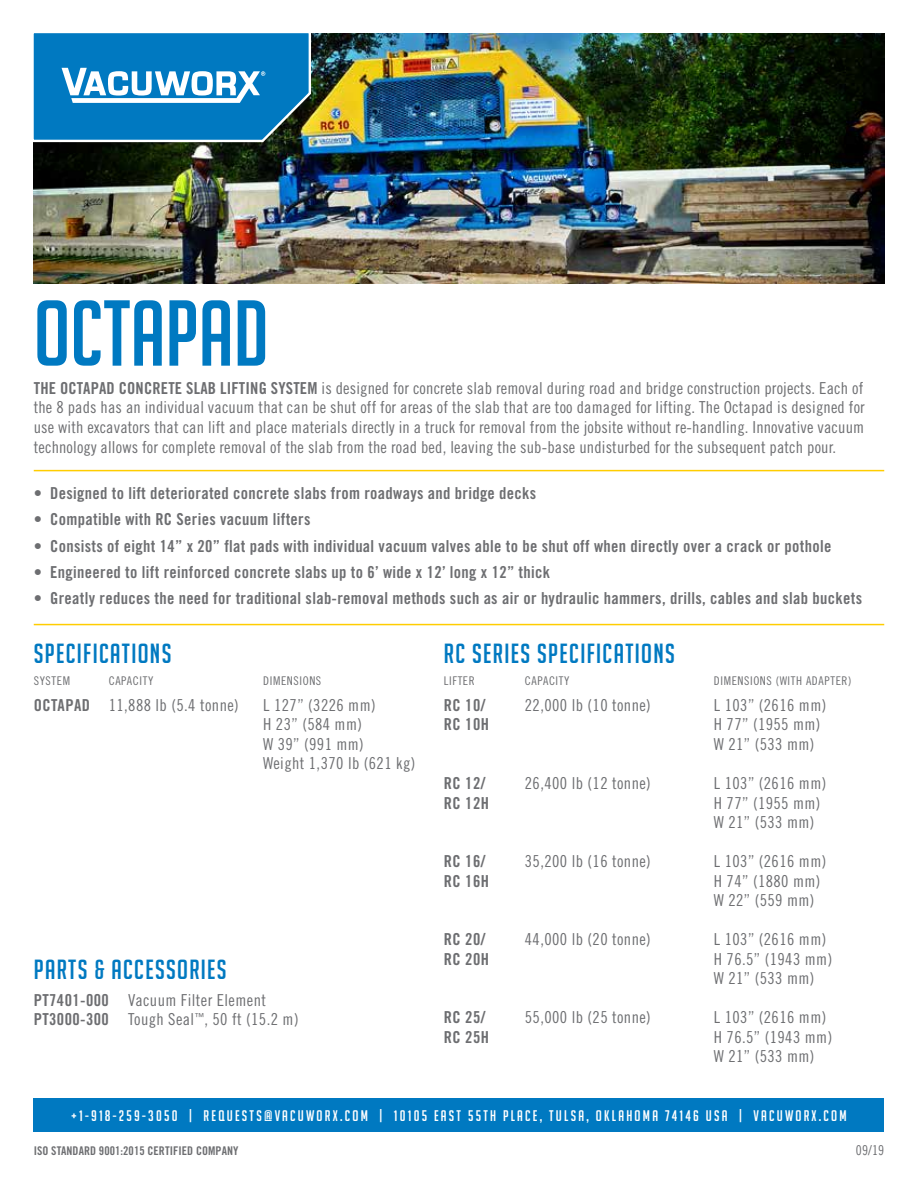
<style>
.page{position:relative;width:918px;height:1188px;background:#fff}
.page>*{position:absolute;margin:0;border:0;box-sizing:border-box;transform-origin:0 0}
.t1{font:91.05px "Big Noodle Titling";color:#0079c1}
.t2{font:27px "Big Noodle Titling";letter-spacing:.05em;color:#0079c1}
.t3{font:16.5px/19.5px "Trade Gothic LT Std Cn 18";letter-spacing:.025em;color:#6d6e71}
.t4{font:16.5px "Trade Gothic LT Std Bd Cn 20";letter-spacing:.02em;color:#6d6e71}
.t5{font:15px "Big Noodle Titling";letter-spacing:.15em;color:#fff}
.t6{font:13.5px "Trade Gothic LT Cond Eighteen";color:#6d6e71}
.t7{font:12px "Trade Gothic LT Std Cn 18";letter-spacing:.05em;color:#6d6e71}
.t8{font:12px "Trade Gothic LT Std Bd Cn 20";letter-spacing:.005em;color:#6d6e71}
.s1{font-family:"Trade Gothic LT Std Bd Cn 20"}
</style>
<div class="page">
<img style="left:34px;top:34px;width:850px;height:250px">
<hr style="left:34px;top:470px;width:850px;height:1px;background:#ffcd00">
<hr style="left:34px;top:624px;width:850px;height:1px;background:#ffcd00">
<svg style="left:33px;top:33px;width:279px;height:110px;background:#2789c2"></svg>
<div style="left:34px;top:1098px;width:850px;height:33px;background:#0079c1"></div>
<h1 class="t1" style="left:34px;top:284px;width:237px">OCTAPAD</h1>
<p class="t3" style="left:34px;top:378px;width:833px;text-align:justify"><span class="s1">THE OCTAPAD CONCRETE SLAB LIFTING SYSTEM</span> is designed for concrete slab removal during road and bridge construction projects. Each of the 8 pads has an individual vacuum that can be shut off for areas of the slab that are too damaged for lifting. The Octapad is designed for use with excavators that can lift and place materials directly in a truck for removal from the jobsite without re-handling. Innovative vacuum technology allows for complete removal of the slab from the road bed, leaving the sub-base undisturbed for the subsequent patch pour.</p>
<p class="t4" style="left:34px;top:483px;width:504px">• Designed to lift deteriorated concrete slabs from roadways and bridge decks</p>
<p class="t4" style="left:34px;top:509px;width:278px">• Compatible with RC Series vacuum lifters</p>
<p class="t4" style="left:34px;top:536px;width:799px">• Consists of eight 14” x 20” flat pads with individual vacuum valves able to be shut off when directly over a crack or pothole</p>
<p class="t4" style="left:34px;top:562px;width:518px">• Engineered to lift reinforced concrete slabs up to 6’ wide x 12’ long x 12” thick</p>
<p class="t4" style="left:34px;top:588px;width:830px">• Greatly reduces the need for traditional slab-removal methods such as air or hydraulic hammers, drills, cables and slab buckets</p>
<h2 class="t2" style="left:34px;top:639px;width:139px">SPECIFICATIONS</h2>
<p class="t7" style="left:34px;top:673px;width:38px">SYSTEM</p>
<p class="t7" style="left:109px;top:673px;width:46px">CAPACITY</p>
<p class="t7" style="left:263px;top:673px;width:60px">DIMENSIONS</p>
<p class="t3" style="left:34px;top:695px;width:207px"><span class="s1">OCTAPAD</span> 11,888 lb (5.4 tonne)</p>
<p class="t3" style="left:263px;top:695px;width:154px">L 127” (3226 mm)<br>H 23” (584 mm)<br>W 39” (991 mm)<br>Weight 1,370 lb (621 kg)</p>
<h2 class="t2" style="left:444px;top:639px;width:233px">RC SERIES SPECIFICATIONS</h2>
<p class="t7" style="left:444px;top:673px;width:32px">LIFTER</p>
<p class="t7" style="left:525px;top:673px;width:46px">CAPACITY</p>
<p class="t7" style="left:714px;top:673px;width:139px">DIMENSIONS (WITH ADAPTER)</p>
<p class="t4" style="left:444px;top:695px;width:43px">RC 10/</p>
<p class="t3" style="left:525px;top:695px;width:128px">22,000 lb (10 tonne)</p>
<p class="t3" style="left:714px;top:695px;width:114px">L 103” (2616 mm)</p>
<p class="t4" style="left:444px;top:715px;width:47px">RC 10H</p>
<p class="t3" style="left:714px;top:715px;width:108px">H 77” (1955 mm)<br>W 21” (533 mm)</p>
<p class="t4" style="left:444px;top:773px;width:43px">RC 12/</p>
<p class="t3" style="left:525px;top:773px;width:128px">26,400 lb (12 tonne)</p>
<p class="t3" style="left:714px;top:773px;width:114px">L 103” (2616 mm)</p>
<p class="t4" style="left:444px;top:793px;width:47px">RC 12H</p>
<p class="t3" style="left:714px;top:793px;width:108px">H 77” (1955 mm)<br>W 21” (533 mm)</p>
<p class="t4" style="left:444px;top:851px;width:43px">RC 16/</p>
<p class="t3" style="left:525px;top:851px;width:128px">35,200 lb (16 tonne)</p>
<p class="t3" style="left:714px;top:851px;width:114px">L 103” (2616 mm)</p>
<p class="t4" style="left:444px;top:871px;width:47px">RC 16H</p>
<p class="t3" style="left:714px;top:871px;width:108px">H 74” (1880 mm)<br>W 22” (559 mm)</p>
<p class="t4" style="left:444px;top:929px;width:43px">RC 20/</p>
<p class="t3" style="left:525px;top:929px;width:128px">44,000 lb (20 tonne)</p>
<p class="t3" style="left:714px;top:929px;width:114px">L 103” (2616 mm)</p>
<p class="t4" style="left:444px;top:949px;width:47px">RC 20H</p>
<p class="t3" style="left:714px;top:949px;width:120px">H 76.5” (1943 mm)<br>W 21” (533 mm)</p>
<p class="t4" style="left:444px;top:1007px;width:43px">RC 25/</p>
<p class="t3" style="left:525px;top:1007px;width:128px">55,000 lb (25 tonne)</p>
<p class="t3" style="left:714px;top:1007px;width:114px">L 103” (2616 mm)</p>
<p class="t4" style="left:444px;top:1027px;width:47px">RC 25H</p>
<p class="t3" style="left:714px;top:1027px;width:120px">H 76.5” (1943 mm)<br>W 21” (533 mm)</p>
<h2 class="t2" style="left:34px;top:955px;width:194px">PARTS &amp; ACCESSORIES</h2>
<p class="t3" style="left:34px;top:990px;width:266px"><span class="s1">PT7401-000</span> Vacuum Filter Element<br><span class="s1">PT3000-300</span> Tough Seal<sup>™</sup>, 50 ft (15.2 m)</p>
<p class="t5" style="left:71px;top:1108px;width:777px">+1-918-259-3050 | REQUESTS@VACUWORX.COM | 10105 EAST 55TH PLACE, TULSA, OKLAHOMA 74146 USA | VACUWORX.COM</p>
<p class="t8" style="left:34px;top:1144px;width:206px">ISO STANDARD 9001:2015 CERTIFIED COMPANY</p>
<p class="t6" style="left:856px;top:1142px;width:30px">09/19</p>
</div>
